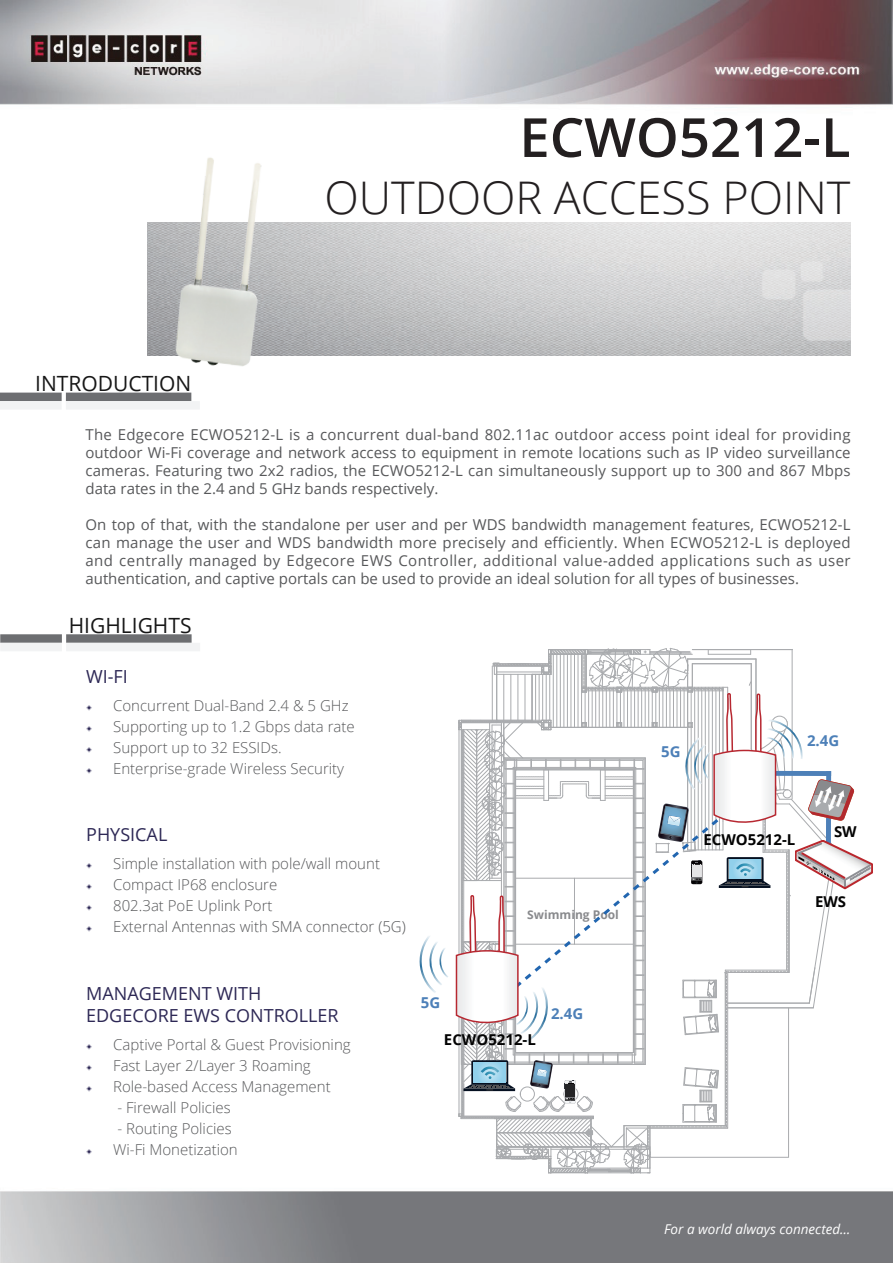
<style>
.page{position:relative;width:893px;height:1263px;background:#fff}
.page>*{position:absolute;margin:0;border:0;box-sizing:border-box;transform-origin:0 0}
.t1{font:600 54px "Open Sans";color:#231f20}
.t2{font:300 45px "Open Sans";color:#231f20}
.t3{font:21px "Open Sans";color:#171717}
.t4{font:18px/21.6px "Open Sans";color:#2d2855}
.t5{font:15px/18px "Open Sans";color:#57585a;text-align:justify}
.t6{font:300 15px "Open Sans";color:#57585a}
.t7{font:700 15px "Open Sans";color:#030303}
.t8{font:700 15px "Open Sans";color:#4d80b8}
.t9{font:italic 13.5px "Open Sans";color:#fff}
.t10{font:700 12px "Open Sans";color:#898a8d}
.t11{font:500 6px "Adobe Myungjo Std";color:#2d2855}
</style>
<div class="page">
<img style="left:0;top:0;width:893px;height:1263px">
<img style="left:324px;top:223px;width:526px;height:133px">
<svg style="left:0;top:393px;width:200px;height:17px"></svg>
<svg style="left:0;top:634px;width:200px;height:17px"></svg>
<svg style="left:418px;top:934px;width:30px;height:59px"></svg>
<svg style="left:455px;top:646px;width:418px;height:527px"></svg>
<img style="left:136px;top:146px;width:188px;height:237px">
<h1 class="t1" style="left:519px;top:100px;width:333px">ECWO5212-L</h1>
<h2 class="t2" style="left:325px;top:167px;width:527px">OUTDOOR ACCESS POINT</h2>
<h3 class="t3" style="left:35px;top:369px;width:158px">INTRODUCTION</h3>
<p class="t5" style="left:85px;top:425px;width:767px">The Edgecore ECWO5212-L is a concurrent dual-band 802.11ac outdoor access point ideal for providing outdoor Wi-Fi coverage and network access to equipment in remote locations such as IP video surveillance cameras. Featuring two 2x2 radios, the ECWO5212-L can simultaneously support up to 300 and 867 Mbps data rates in the 2.4 and 5 GHz bands respectively.</p>
<p class="t5" style="left:85px;top:515px;width:767px">On top of that, with the standalone per user and per WDS bandwidth management features, ECWO5212-L can manage the user and WDS bandwidth more precisely and efficiently. When ECWO5212-L is deployed and centrally managed by Edgecore EWS Controller, additional value-added applications such as user authentication, and captive portals can be used to provide an ideal solution for all types of businesses.</p>
<h3 class="t3" style="left:69px;top:611px;width:124px">HIGHLIGHTS</h3>
<p class="t4" style="left:86px;top:665px;width:43px">WI-FI</p>
<p class="t11" style="left:86px;top:704px;width:7px">◈</p>
<p class="t6" style="left:113px;top:695px;width:237px">Concurrent Dual-Band 2.4 &amp; 5 GHz</p>
<p class="t11" style="left:86px;top:725px;width:7px">◈</p>
<p class="t6" style="left:113px;top:716px;width:243px">Supporting up to 1.2 Gbps data rate</p>
<p class="t11" style="left:86px;top:746px;width:7px">◈</p>
<p class="t6" style="left:113px;top:737px;width:170px">Support up to 32 ESSIDs.</p>
<p class="t11" style="left:86px;top:767px;width:7px">◈</p>
<p class="t6" style="left:113px;top:758px;width:232px">Enterprise-grade Wireless Security</p>
<p class="t8" style="left:807px;top:730px;width:34px">2.4G</p>
<p class="t8" style="left:661px;top:741px;width:21px">5G</p>
<p class="t4" style="left:86px;top:823px;width:83px">PHYSICAL</p>
<p class="t11" style="left:86px;top:863px;width:7px">◈</p>
<p class="t6" style="left:113px;top:853px;width:268px">Simple installation with pole/wall mount</p>
<p class="t11" style="left:86px;top:884px;width:7px">◈</p>
<p class="t6" style="left:113px;top:874px;width:166px">Compact IP68 enclosure</p>
<p class="t11" style="left:86px;top:905px;width:7px">◈</p>
<p class="t6" style="left:113px;top:895px;width:161px">802.3at PoE Uplink Port</p>
<p class="t11" style="left:86px;top:926px;width:7px">◈</p>
<p class="t6" style="left:113px;top:916px;width:294px">External Antennas with SMA connector (5G)</p>
<p class="t10" style="left:527px;top:907px;width:93px">Swimming Pool</p>
<p class="t4" style="left:86px;top:982px;width:254px">MANAGEMENT WITH<br>EDGECORE EWS CONTROLLER</p>
<p class="t11" style="left:86px;top:1044px;width:7px">◈</p>
<p class="t6" style="left:113px;top:1034px;width:239px">Captive Portal &amp; Guest Provisioning</p>
<p class="t11" style="left:86px;top:1065px;width:7px">◈</p>
<p class="t6" style="left:113px;top:1055px;width:199px">Fast Layer 2/Layer 3 Roaming</p>
<p class="t11" style="left:86px;top:1086px;width:7px">◈</p>
<p class="t6" style="left:113px;top:1076px;width:219px">Role-based Access Management</p>
<p class="t6" style="left:117px;top:1097px;width:115px">- Firewall Policies</p>
<p class="t6" style="left:117px;top:1118px;width:116px">- Routing Policies</p>
<p class="t11" style="left:86px;top:1149px;width:7px">◈</p>
<p class="t6" style="left:113px;top:1139px;width:126px">Wi-Fi Monetization</p>
<p class="t8" style="left:421px;top:991px;width:21px">5G</p>
<p class="t7" style="left:444px;top:1029px;width:93px">ECWO5212-L</p>
<p class="t8" style="left:551px;top:1003px;width:34px">2.4G</p>
<p class="t7" style="left:703px;top:829px;width:93px">ECWO5212-L</p>
<p class="t7" style="left:834px;top:821px;width:24px">SW</p>
<p class="t7" style="left:815px;top:891px;width:33px">EWS</p>
<p class="t9" style="left:664px;top:1220px;width:188px">For a world always connected…</p>
</div>
